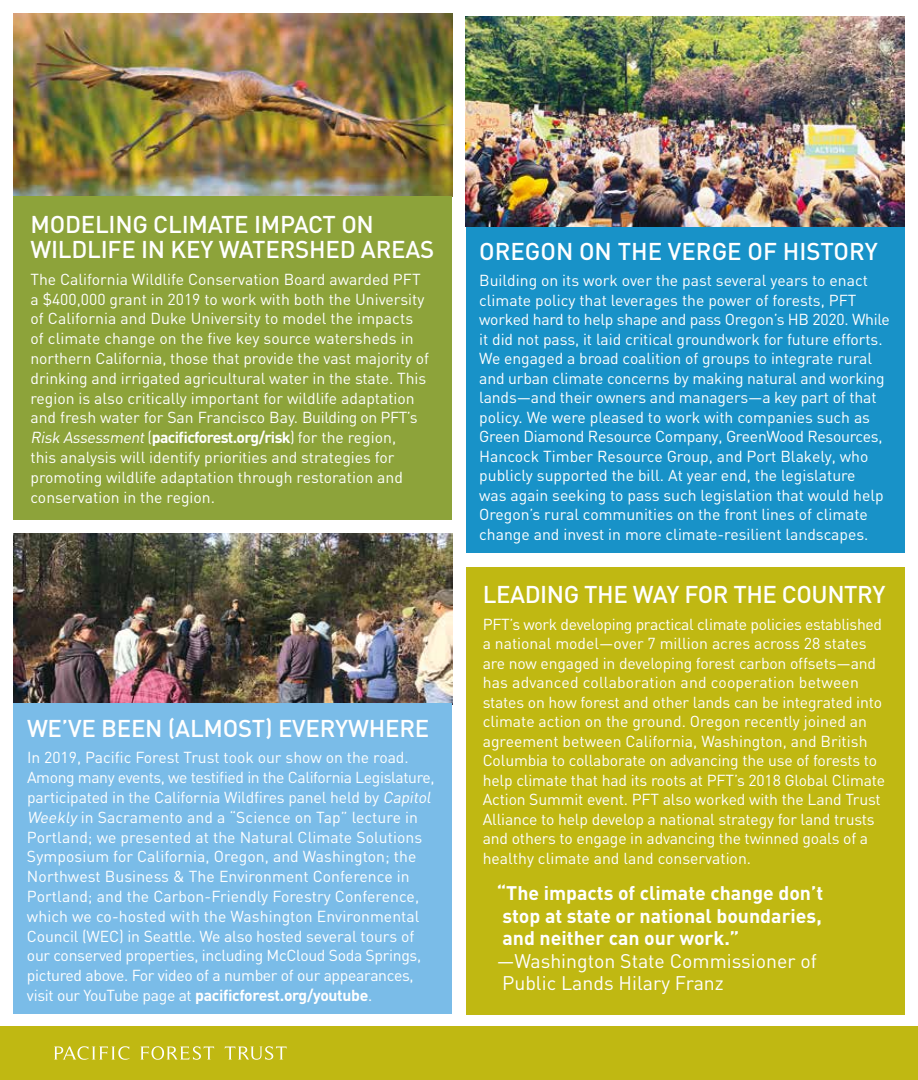
<style>
.page{position:relative;width:918px;height:1080px;background:#fff}
.page>*{position:absolute;margin:0;border:0;box-sizing:border-box;transform-origin:0 0}
.t1{font:500 24px/25.5px "DIN";letter-spacing:-.01em;color:#fff}
.t2{font:700 19.5px/22.5px "DIN";color:#fff;text-align:justify}
.t3{font:19.5px/22.5px "DIN";color:#fff}
.t4{font:15.75px/19.5px "DIN";letter-spacing:-.005em;color:#fff}
.s1{font-style:italic}
.s2{font-weight:700}
</style>
<div class="page">
<div style="left:0;top:1026px;width:918px;height:54px;background:#c0b812"></div>
<svg style="left:54px;top:1046px;width:233px;height:14px"></svg>
<img style="left:14px;top:14px;width:438px;height:182px">
<img style="left:14px;top:533px;width:438px;height:171px">
<div style="left:14px;top:704px;width:438px;height:310px;background:#7abce8"></div>
<div style="left:466px;top:227px;width:438px;height:326px;background:#1892c8"></div>
<div style="left:466px;top:567px;width:438px;height:447px;background:#c0b812"></div>
<img style="left:466px;top:16px;width:438px;height:211px">
<div style="left:14px;top:196px;width:438px;height:324px;background:#8da33a"></div>
<h1 class="t1" style="left:31px;top:211px;width:405px">MODELING CLIMATE IMPACT ON<br>WILDLIFE IN KEY WATERSHED AREAS</h1>
<p class="t4" style="left:31px;top:269px;width:400px">The California Wildlife Conservation Board awarded PFT a $400,000 grant in 2019 to work with both the University of California and Duke University to model the impacts of climate change on the five key source watersheds in northern California, those that provide the vast majority of drinking and irrigated agricultural water in the state. This region is also critically important for wildlife adaptation and fresh water for San Francisco Bay. Building on PFT’s <span class="s1">Risk Assessment</span>(<span class="s2">pacificforest.org/risk</span>) for the region,<br>this analysis will identify priorities and strategies for promoting wildlife adaptation through restoration and conservation in the region.</p>
<h1 class="t1" style="left:27px;top:715px;width:404px">WE’VE BEEN (ALMOST) EVERYWHERE</h1>
<p class="t4" style="left:27px;top:747px;width:409px">In 2019, Pacific Forest Trust took our show on the road.<br>Among many events, we testified in the California Legislature, participated in the California Wildfires panel held by <span class="s1">Capitol Weekly</span> in Sacramento and a “Science on Tap” lecture in Portland; we presented at the Natural Climate Solutions Symposium for California, Oregon, and Washington; the Northwest Business &amp; The Environment Conference in Portland; and the Carbon-Friendly Forestry Conference, which we co-hosted with the Washington Environmental Council (WEC) in Seattle. We also hosted several tours of our conserved properties, including McCloud Soda Springs, pictured above. For video of a number of our appearances, visit our YouTube page at <span class="s2">pacificforest.org/youtube</span>.</p>
<h1 class="t1" style="left:479px;top:238px;width:400px">OREGON ON THE VERGE OF HISTORY</h1>
<p class="t4" style="left:479px;top:270px;width:412px">Building on its work over the past several years to enact climate policy that leverages the power of forests, PFT worked hard to help shape and pass Oregon’s HB 2020. While it did not pass, it laid critical groundwork for future efforts.<br>We engaged a broad coalition of groups to integrate rural and urban climate concerns by making natural and working lands—and their owners and managers—a key part of that policy. We were pleased to work with companies such as Green Diamond Resource Company, GreenWood Resources, Hancock Timber Resource Group, and Port Blakely, who publicly supported the bill. At year end, the legislature<br>was again seeking to pass such legislation that would help Oregon’s rural communities on the front lines of climate change and invest in more climate-resilient landscapes.</p>
<h1 class="t1" style="left:483px;top:581px;width:404px">LEADING THE WAY FOR THE COUNTRY</h1>
<p class="t4" style="left:483px;top:614px;width:404px">PFT’s work developing practical climate policies established a national model—over 7 million acres across 28 states are now engaged in developing forest carbon offsets—and has advanced collaboration and cooperation between states on how forest and other lands can be integrated into climate action on the ground. Oregon recently joined an agreement between California, Washington, and British Columbia to collaborate on advancing the use of forests to help climate that had its roots at PFT’s 2018 Global Climate Action Summit event. PFT also worked with the Land Trust Alliance to help develop a national strategy for land trusts and others to engage in advancing the twinned goals of a healthy climate and land conservation.</p>
<p class="t2" style="left:497px;top:881px;width:328px">“The impacts of climate change don’t stop at state or national boundaries, and neither can our work.”</p>
<p class="t3" style="left:497px;top:949px;width:322px">—Washington State Commissioner of<br>Public Lands Hilary Franz</p>
</div>
